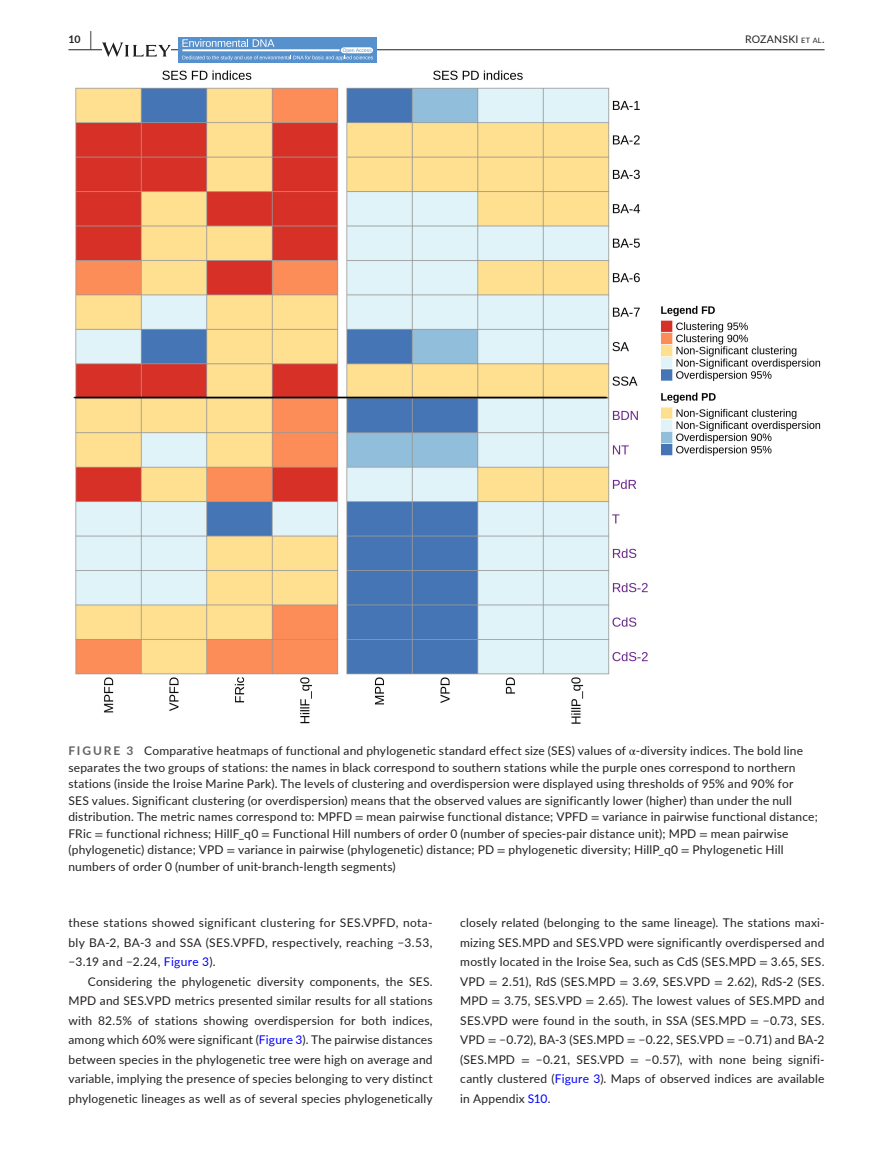
<style>
.page{position:relative;width:893px;height:1174px;background:#fff}
.page>*{position:absolute;margin:0;border:0;box-sizing:border-box;transform-origin:0 0}
.t1{font:12px/19.5px "Lato";letter-spacing:.015em;color:#231f20;text-align:justify}
.t2{font:10.5px "Lato";letter-spacing:.02em;color:#231f20}
.t3{font:700 10.5px "Lato";color:#231f20}
.s1{font-size:19.5px}
.s2{font-size:7.35px}
.s3{font-style:inherit}
.s4{font-weight:700;color:#636366}
.s5{font-family:"STIX"}
.s6{color:#00f}
</style>
<div class="page">
<hr style="left:68px;top:49px;width:756px;height:1px;background:#231f20">
<svg style="left:102px;top:42px;width:69px;height:15px"></svg>
<div style="left:178px;top:37px;width:199px;height:25px;background:#5791cd"></div>
<svg style="left:182px;top:39px;width:191px;height:21px"></svg>
<img style="left:73px;top:70px;width:748px;height:653px">
<p class="t3" style="left:68px;top:31px;width:25px">10 <span class="s1">|</span></p>
<p class="t2" style="left:745px;top:31px;width:81px">ROZANSKI <span class="s2">et al</span><span class="s3">.</span></p>
<p class="t1" style="left:68px;top:742px;width:751px;line-height:16.5px;text-align:left"><span class="s4">FIGURE 3</span> Comparative heatmaps of functional and phylogenetic standard effect size (SES) values of <span class="s5">α</span>-diversity indices. The bold line separates the two groups of stations: the names in black correspond to southern stations while the purple ones correspond to northern stations (inside the Iroise Marine Park). The levels of clustering and overdispersion were displayed using thresholds of 95% and 90% for<br>SES values. Significant clustering (or overdispersion) means that the observed values are significantly lower (higher) than under the null distribution. The metric names correspond to: MPFD <span class="s5">=</span> mean pairwise functional distance; VPFD <span class="s5">=</span> variance in pairwise functional distance; FRic <span class="s5">=</span> functional richness; HillF_q0 <span class="s5">=</span> Functional Hill numbers of order 0 (number of species-pair distance unit); MPD <span class="s5">=</span> mean pairwise (phylogenetic) distance; VPD <span class="s5">=</span> variance in pairwise (phylogenetic) distance; PD <span class="s5">=</span> phylogenetic diversity; HillP_q0 <span class="s5">=</span> Phylogenetic Hill numbers of order 0 (number of unit-branch-length segments)</p>
<p class="t1" style="left:68px;top:912px;width:366px">these stations showed significant clustering for SES.VPFD, nota&shy;bly BA-2, BA-3 and SSA (SES.VPFD, respectively, reaching −3.53, −3.19 and −2.24, <span class="s6">Figure 3</span>).</p>
<p class="t1" style="left:68px;top:971px;width:366px;text-indent:20px">Considering the phylogenetic diversity components, the SES.<br>MPD and SES.VPD metrics presented similar results for all stations with 82.5% of stations showing overdispersion for both indices, among which 60% were significant (<span class="s6">Figure 3</span>). The pairwise distances between species in the phylogenetic tree were high on average and variable, implying the presence of species belonging to very distinct phylogenetic lineages as well as of several species phylogenetically</p>
<p class="t1" style="left:460px;top:912px;width:366px">closely related (belonging to the same lineage). The stations maxi&shy;mizing SES.MPD and SES.VPD were significantly overdispersed and mostly located in the Iroise Sea, such as CdS (SES.MPD <span class="s5">=</span> 3.65, SES.<br>VPD <span class="s5">=</span> 2.51), RdS (SES.MPD <span class="s5">=</span> 3.69, SES.VPD <span class="s5">=</span> 2.62), RdS-2 (SES.<br>MPD <span class="s5">=</span> 3.75, SES.VPD <span class="s5">=</span> 2.65). The lowest values of SES.MPD and SES.VPD were found in the south, in SSA (SES.MPD <span class="s5">=</span> −0.73, SES.<br>VPD <span class="s5">=</span> −0.72), BA-3 (SES.MPD <span class="s5">=</span> −0.22, SES.VPD <span class="s5">=</span> −0.71) and BA-2 (SES.MPD <span class="s5">=</span> −0.21, SES.VPD <span class="s5">=</span> −0.57), with none being signifi&shy;cantly clustered (<span class="s6">Figure 3</span>). Maps of observed indices are available in Appendix <span class="s6">S10</span>.</p>
</div>
